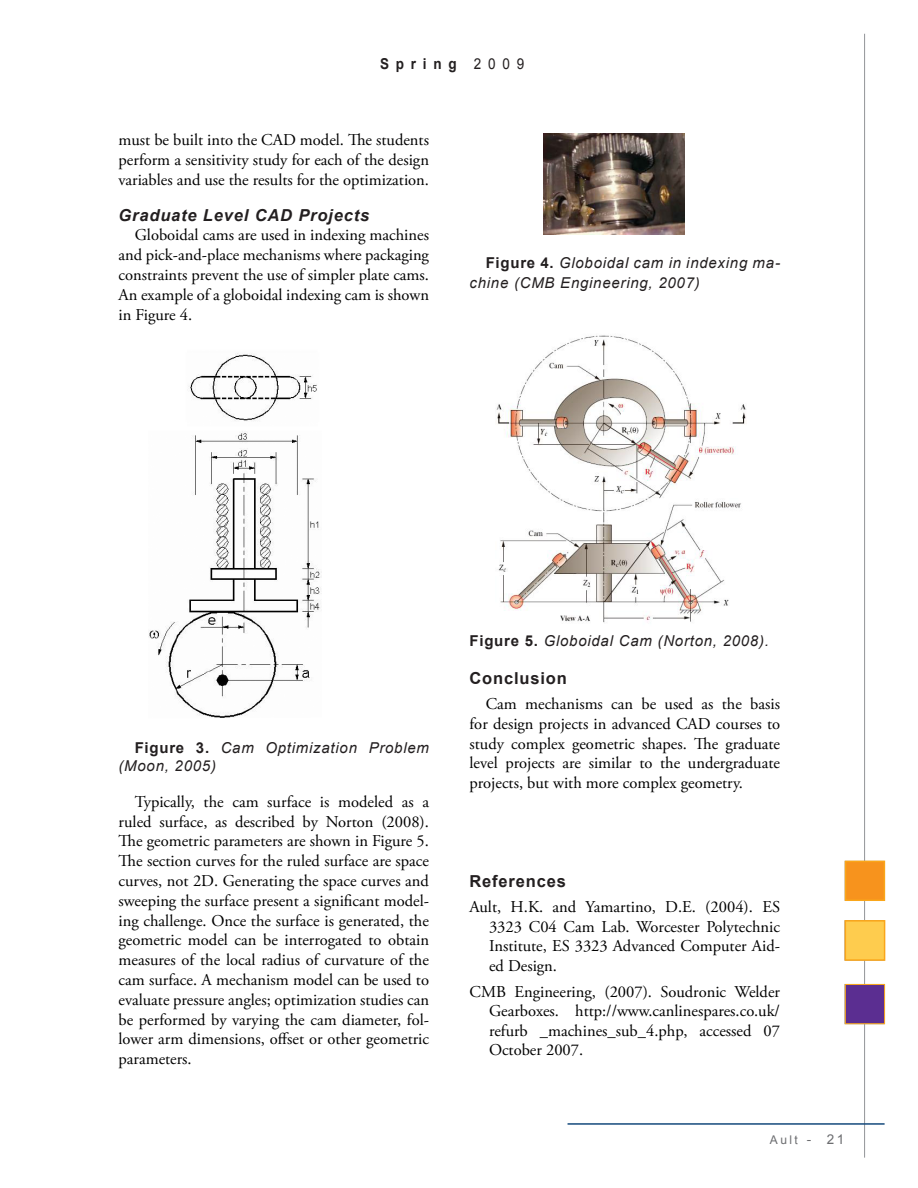
<style>
.page{position:relative;width:918px;height:1188px;background:#fff}
.page>*{position:absolute;margin:0;border:0;box-sizing:border-box;transform-origin:0 0}
.paragraph_indent{font:16.5px/19.8px "Adobe Garamond Pro";color:#000;text-align:justify}
.references{font:16.5px/19.5px "Adobe Garamond Pro";color:#000;text-align:justify}
.head3-left_italics{font:italic 700 16.5px "Arial";letter-spacing:.05em;color:#231f20}
.head_4{font:700 16.5px "Arial";letter-spacing:.05em;color:#231f20}
.paragraph_indent-2{font:italic 15px/18px "Arial";letter-spacing:.05em;color:#231f20}
.figure_labels{font:italic 15px "Arial";letter-spacing:.05em;color:#231f20}
.t1{font:700 15px "Arial";letter-spacing:.5em;color:#231f20;scale:.9 1}
.t2{font:12px "Arial";color:#6c6d70}
.s1{font-weight:400}
.s2{font-weight:700;font-style:normal}
.s3{font-size:13.5px}
</style>
<div class="page">
<hr style="left:864px;top:34px;width:1px;height:1124px;background:#939598">
<hr style="left:568px;top:1123px;width:317px;height:2px;background:#144a7c">
<div style="left:845px;top:984px;width:40px;height:40px;background:#5b2e91;border:1px solid #faa61a"></div>
<div style="left:845px;top:920px;width:40px;height:41px;background:#fecc4e;border:2px solid #faa61a"></div>
<div style="left:845px;top:861px;width:40px;height:40px;background:#f7931d;border:2px solid #faa61a"></div>
<img style="left:149px;top:353px;width:173px;height:365px">
<img style="left:543px;top:133px;width:142px;height:101px">
<img style="left:496px;top:335px;width:250px;height:288px">
<p class="t1" style="left:380px;top:55px;width:162px">Spring <span class="s1">2009</span></p>
<p class="paragraph_indent" style="left:119px;top:130px;width:312px">must be built into the CAD model. The students perform a sensitivity study for each of the design variables and use the results for the optimization.</p>
<p class="head3-left_italics" style="left:119px;top:206px;width:252px">Graduate Level CAD Projects</p>
<p class="paragraph_indent" style="left:119px;top:226px;width:312px;text-indent:16px">Globoidal cams are used in indexing machines and pick-and-place mechanisms where packaging constraints prevent the use of simpler plate cams.<br>An example of a globoidal indexing cam is shown in Figure 4.</p>
<p class="paragraph_indent-2" style="left:470px;top:253px;width:312px;line-height:19.8px;text-indent:16px"><span class="s2">Figure 4.</span> Globoidal cam in indexing ma&shy;chine (CMB Engineering, 2007)</p>
<p class="paragraph_indent-2" style="left:119px;top:739px;width:312px;text-indent:16px"><span class="s2">Figure 3.</span> Cam Optimization Problem (Moon, 2005)</p>
<p class="paragraph_indent" style="left:119px;top:792px;width:312px;text-indent:16px">Typically, the cam surface is modeled as a ruled surface, as described by Norton (2008).<br>The geometric parameters are shown in Figure 5.<br>The section curves for the ruled surface are space curves, not 2D. Generating the space curves and sweeping the surface present a significant model&shy;ing challenge. Once the surface is generated, the geometric model can be interrogated to obtain measures of the local radius of curvature of the cam surface. A mechanism model can be used to evaluate pressure angles; optimization studies can be performed by varying the cam diameter, fol&shy;lower arm dimensions, offset or other geometric parameters.</p>
<p class="figure_labels" style="left:470px;top:633px;width:301px"><span class="s2">Figure 5.</span> Globoidal Cam (Norton, 2008).</p>
<p class="head_4" style="left:470px;top:669px;width:99px">Conclusion</p>
<p class="paragraph_indent" style="left:470px;top:695px;width:312px;text-indent:16px">Cam mechanisms can be used as the basis for design projects in advanced CAD courses to study complex geometric shapes. The graduate level projects are similar to the undergraduate projects, but with more complex geometry.</p>
<p class="head_4" style="left:470px;top:872px;width:98px">References</p>
<p class="references" style="left:489px;top:898px;width:293px;text-indent:-20px">Ault, H.K. and Yamartino, D.E. (2004). ES 3323 C04 Cam Lab. Worcester Polytechnic Institute, ES 3323 Advanced Computer Aid&shy;ed Design.</p>
<p class="references" style="left:489px;top:983px;width:292px;text-indent:-20px">CMB Engineering, (2007). Soudronic Welder Gearboxes. http://www.canlinespares.co.uk/ refurb _machines_sub_4.php, accessed 07<br>October 2007.</p>
<p class="t2" style="left:770px;top:1133px;width:76px">Ault <span class="s3">- 21</span></p>
</div>
